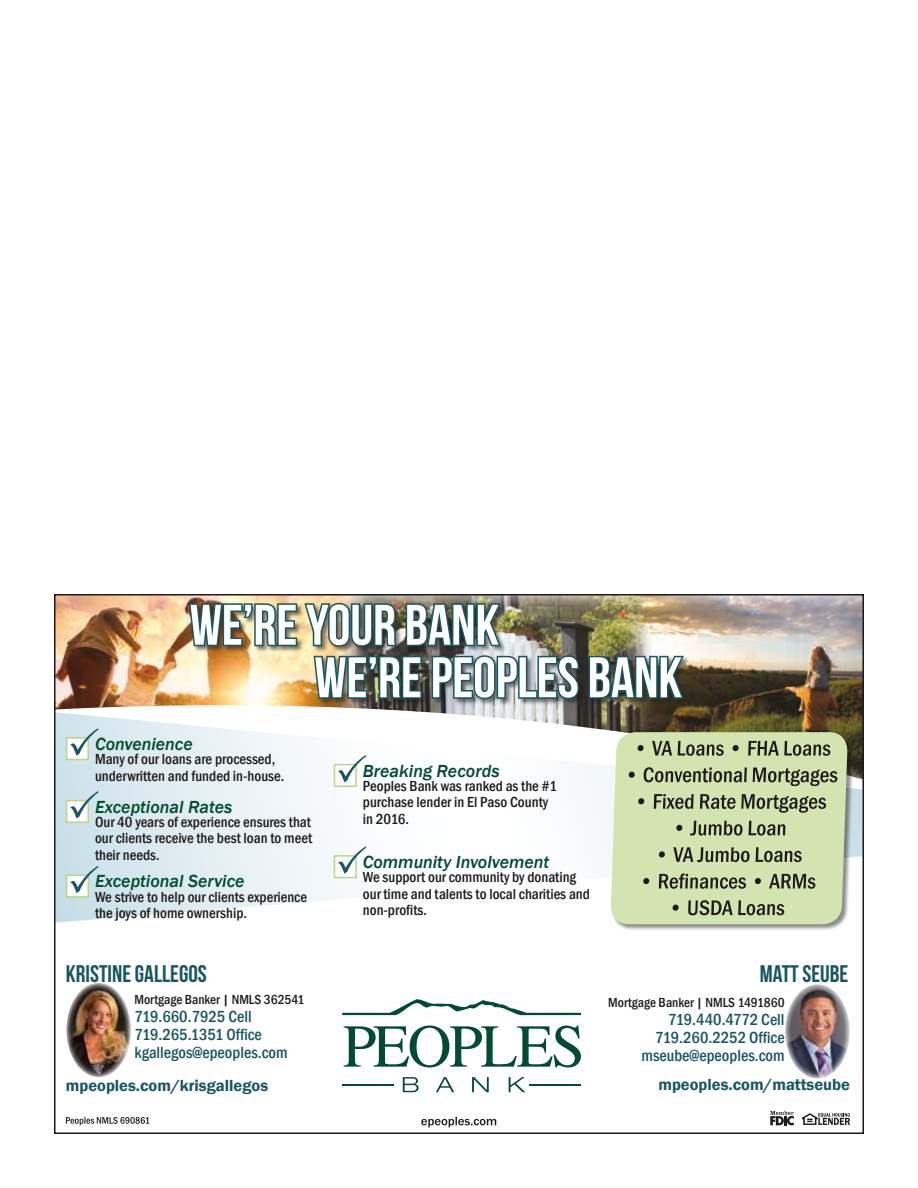
<style>
.page{position:relative;width:918px;height:1188px;background:#fff}
.page>*{position:absolute;margin:0;border:0;box-sizing:border-box;transform-origin:0 0}
.t1{font:57px/52.5px "Bebas Neue";color:#fff}
.t2{font:24px "Bebas Neue";color:#185663}
.t3{font:italic 500 18px "Franklin Gothic";color:#004c30}
.t4{font:500 condensed 16.5px/18px "Franklin Gothic";color:#185663}
.t5{font:600 16.5px "Franklin Gothic";color:#185663}
.t6{font:500 condensed 15px/16.5px "Franklin Gothic";color:#1c1b1a}
.t7{font:500 condensed 13.5px "Franklin Gothic";color:#1c1b1a}
</style>
<div class="page">
<svg style="left:57px;top:780px;width:804px;height:143px"></svg>
<img style="left:57px;top:597px;width:804px;height:183px">
<div style="left:189px;top:603px;width:501px;height:103px;background:#1c1b1a;opacity:.55"></div>
<img style="left:187px;top:601px;width:394px;height:100px">
<svg style="left:587px;top:654px;width:99px;height:47px;background:#354e4c"></svg>
<svg style="left:66px;top:1117px;width:83px;height:8px"></svg>
<svg style="left:802px;top:1113px;width:48px;height:12px"></svg>
<svg style="left:770px;top:1111px;width:24px;height:14px"></svg>
<svg style="left:421px;top:1117px;width:75px;height:10px"></svg>
<svg style="left:342px;top:999px;width:239px;height:16px"></svg>
<svg style="left:344px;top:1026px;width:237px;height:41px"></svg>
<svg style="left:403px;top:1077px;width:16px;height:15px"></svg>
<svg style="left:436px;top:1077px;width:18px;height:15px"></svg>
<svg style="left:472px;top:1077px;width:17px;height:15px"></svg>
<svg style="left:509px;top:1077px;width:16px;height:15px"></svg>
<hr style="left:342px;top:1084px;width:51px;height:1px;background:#004c30">
<hr style="left:530px;top:1084px;width:51px;height:1px;background:#004c30">
<img style="left:66px;top:983px;width:65px;height:94px">
<img style="left:785px;top:984px;width:65px;height:95px">
<div style="left:611px;top:732px;width:243px;height:199px;background:#1c1b1a;opacity:.5"></div>
<svg style="left:610px;top:732px;width:238px;height:192px;background:#d2e2b1"></svg>
<svg style="left:673px;top:900px;width:111px;height:15px;background:#939e7c"></svg>
<svg style="left:643px;top:873px;width:172px;height:16px;background:#98a37f"></svg>
<svg style="left:659px;top:847px;width:143px;height:15px;background:#96a17e"></svg>
<svg style="left:676px;top:821px;width:109px;height:15px;background:#97a37f"></svg>
<svg style="left:638px;top:794px;width:188px;height:19px;background:#9ca883"></svg>
<svg style="left:629px;top:767px;width:208px;height:19px;background:#9da883"></svg>
<svg style="left:638px;top:741px;width:192px;height:15px;background:#99a581"></svg>
<div style="left:67px;top:738px;width:21px;height:21px;background:#fff"></div>
<div style="left:66px;top:737px;width:23px;height:23px;border:2px solid #bad686"></div>
<svg style="left:70px;top:728px;width:29px;height:28px"></svg>
<div style="left:334px;top:765px;width:22px;height:21px;background:#fff"></div>
<div style="left:334px;top:764px;width:23px;height:23px;border:2px solid #bad686"></div>
<svg style="left:338px;top:755px;width:28px;height:28px"></svg>
<div style="left:334px;top:856px;width:22px;height:22px;background:#fff"></div>
<div style="left:334px;top:855px;width:23px;height:23px;border:2px solid #bad686"></div>
<svg style="left:338px;top:846px;width:28px;height:28px"></svg>
<div style="left:67px;top:801px;width:21px;height:21px;background:#fff"></div>
<div style="left:66px;top:800px;width:23px;height:23px;border:2px solid #bad686"></div>
<svg style="left:70px;top:791px;width:29px;height:28px"></svg>
<div style="left:67px;top:875px;width:21px;height:22px;background:#fff"></div>
<div style="left:66px;top:875px;width:23px;height:23px;border:2px solid #bad686"></div>
<svg style="left:70px;top:866px;width:29px;height:27px"></svg>
<h1 class="t1" style="left:314px;top:598px;width:369px;text-indent:-125px">WE’RE YOUR BANK<br>WE’RE PEOPLES BANK</h1>
<p class="t3" style="left:95px;top:733px;width:99px">Convenience</p>
<p class="t6" style="left:95px;top:751px;width:191px">Many of our loans are processed, underwritten and funded in-house.</p>
<p class="t3" style="left:363px;top:760px;width:138px">Breaking Records</p>
<p class="t6" style="left:363px;top:777px;width:196px">Peoples Bank was ranked as the #1 purchase lender in El Paso County in 2016.</p>
<p class="t3" style="left:363px;top:851px;width:188px">Community Involvement</p>
<p class="t6" style="left:363px;top:869px;width:229px">We support our community by donating our time and talents to local charities and non-profits.</p>
<p class="t3" style="left:95px;top:796px;width:139px">Exceptional Rates</p>
<p class="t6" style="left:95px;top:813px;width:219px;text-align:justify">Our 40 years of experience ensures that our clients receive the best loan to meet their needs.</p>
<p class="t3" style="left:95px;top:870px;width:151px">Exceptional Service</p>
<p class="t6" style="left:95px;top:888px;width:214px">We strive to help our clients experience the joys of home ownership.</p>
<h2 class="t2" style="left:66px;top:960px;width:143px">KRISTINE GALLEGOS</h2>
<p class="t7" style="left:134px;top:991px;width:172px">Mortgage Banker | NMLS 362541</p>
<p class="t4" style="left:134px;top:1008px;width:155px">719.660.7925 Cell<br>719.265.1351 Office kgallegos@epeoples.com</p>
<p class="t5" style="left:66px;top:1075px;width:204px">mpeoples.com/krisgallegos</p>
<h2 class="t2" style="left:760px;top:960px;width:90px">MATT SEUBE</h2>
<p class="t7" style="left:608px;top:993px;width:178px">Mortgage Banker | NMLS 1491860</p>
<p class="t4" style="left:642px;top:1010px;width:145px;text-align:right">719.440.4772 Cell<br>719.260.2252 Office mseube@epeoples.com</p>
<p class="t5" style="left:658px;top:1075px;width:193px">mpeoples.com/mattseube</p>
</div>
